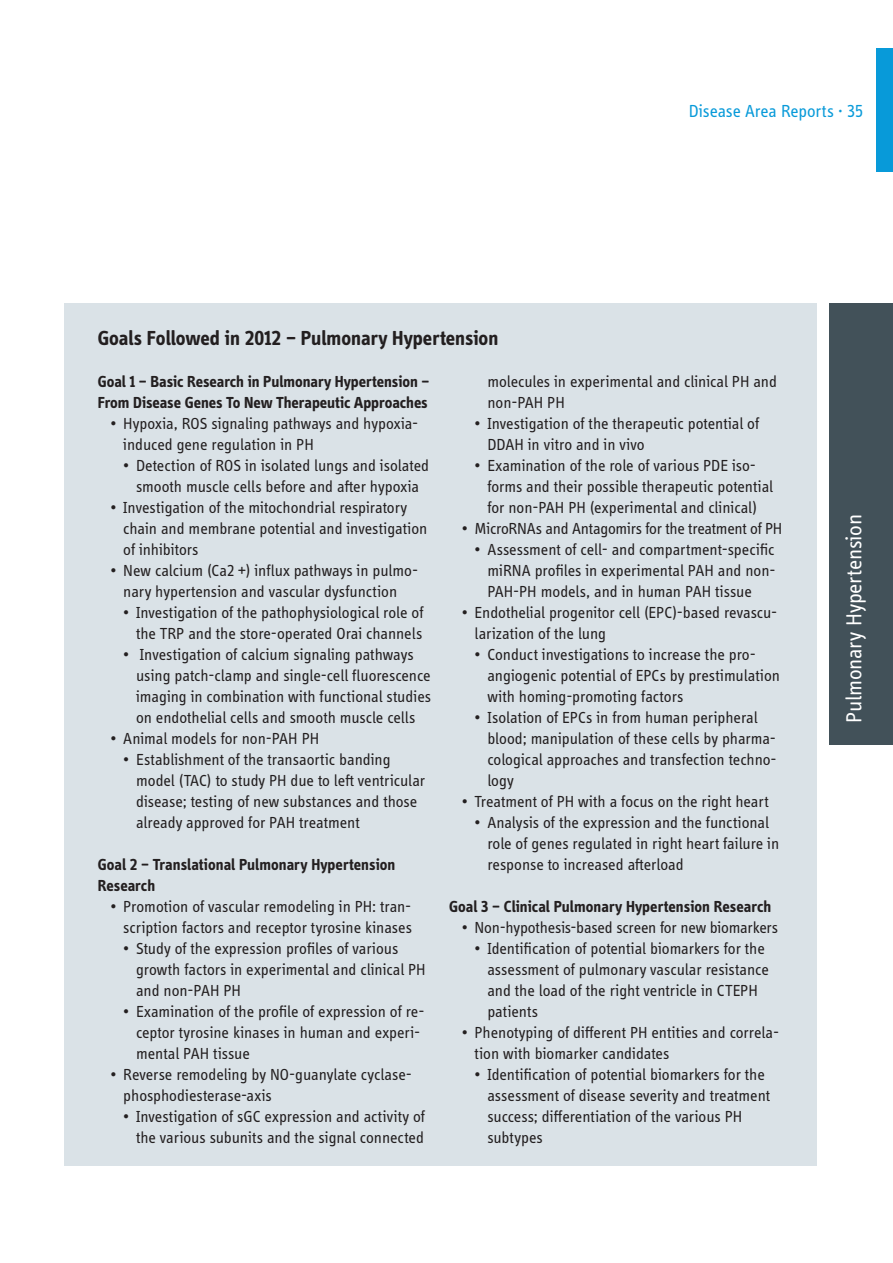
<style>
.page{position:relative;width:893px;height:1263px;background:#fff}
.page>*{position:absolute;margin:0;border:0;box-sizing:border-box;transform-origin:0 0}
.t1{font:22.5px "Info Display OT";letter-spacing:-.01em;color:#fff}
.t2{font:700 21px "Info Display OT";color:#231f20}
.t3{font:18px "Info Display OT";letter-spacing:-.005em;color:#089ad9}
.t4{font:16.5px/21px "Info Display OT";letter-spacing:-.005em;color:#231f20}
.t5{font:700 16.5px/21px "Info Display OT";color:#231f20}
</style>
<div class="page">
<div style="left:876px;top:48px;width:17px;height:123px;background:#089ad9"></div>
<div style="left:829px;top:303px;width:64px;height:441px;background:#425159"></div>
<div style="left:64px;top:303px;width:752px;height:862px;background:#dae2e7"></div>
<p class="t3" style="left:689px;top:100px;width:176px">Disease Area Reports · 35</p>
<p class="t2" style="left:98px;top:325px;width:402px">Goals Followed in 2012 – Pulmonary Hypertension</p>
<p class="t5" style="left:98px;top:371px;width:333px">Goal 1 – Basic Research in Pulmonary Hypertension –<br>From Disease Genes To New Therapeutic Approaches</p>
<p class="t4" style="left:123px;top:413px;width:297px;text-indent:-13px">• Hypoxia, ROS signaling pathways and hypoxia&shy;induced gene regulation in PH</p>
<p class="t4" style="left:123px;top:455px;width:307px;text-align:center">• Detection of ROS in isolated lungs and isolated smooth muscle cells before and after hypoxia</p>
<p class="t4" style="left:123px;top:497px;width:306px;text-indent:-13px">• Investigation of the mitochondrial respiratory chain and membrane potential and investigation of inhibitors</p>
<p class="t4" style="left:111px;top:560px;width:309px;text-align:center">• New calcium (Ca2 +) influx pathways in pulmo&shy;nary hypertension and vascular dysfunction</p>
<p class="t4" style="left:123px;top:602px;width:302px;text-align:right">• Investigation of the pathophysiological role of the TRP and the store-operated Orai channels</p>
<p class="t4" style="left:136px;top:644px;width:297px;text-indent:-13px">• Investigation of calcium signaling pathways using patch-clamp and single-cell fluorescence imaging in combination with functional studies on endothelial cells and smooth muscle cells</p>
<p class="t4" style="left:111px;top:728px;width:210px">• Animal models for non-PAH PH</p>
<p class="t4" style="left:136px;top:749px;width:291px;text-indent:-13px">• Establishment of the transaortic banding model (TAC) to study PH due to left ventricular disease; testing of new substances and those already approved for PAH treatment</p>
<p class="t5" style="left:98px;top:854px;width:299px">Goal 2 – Translational Pulmonary Hypertension<br>Research</p>
<p class="t4" style="left:111px;top:896px;width:303px;text-align:right">• Promotion of vascular remodeling in PH: tran&shy;scription factors and receptor tyrosine kinases</p>
<p class="t4" style="left:136px;top:938px;width:291px;text-indent:-13px">• Study of the expression profiles of various growth factors in experimental and clinical PH and non-PAH PH</p>
<p class="t4" style="left:136px;top:1001px;width:290px;text-indent:-13px">• Examination of the profile of expression of re&shy;ceptor tyrosine kinases in human and experi&shy;mental PAH tissue</p>
<p class="t4" style="left:123px;top:1064px;width:290px;text-indent:-13px">• Reverse remodeling by NO-guanylate cyclase&shy;phosphodiesterase-axis</p>
<p class="t4" style="left:123px;top:1106px;width:303px;text-align:right">• Investigation of sGC expression and activity of the various subunits and the signal connected</p>
<p class="t4" style="left:487px;top:371px;width:291px">molecules in experimental and clinical PH and non-PAH PH</p>
<p class="t4" style="left:487px;top:413px;width:273px;text-indent:-13px">• Investigation of the therapeutic potential of<br>DDAH in vitro and in vivo</p>
<p class="t4" style="left:487px;top:455px;width:287px;text-indent:-13px">• Examination of the role of various PDE iso&shy;forms and their possible therapeutic potential for non-PAH PH (experimental and clinical)</p>
<p class="t4" style="left:462px;top:518px;width:322px">• MicroRNAs and Antagomirs for the treatment of PH</p>
<p class="t4" style="left:487px;top:539px;width:290px;text-align:justify;text-indent:-13px">• Assessment of cell- and compartment-specific miRNA profiles in experimental PAH and non-PAH-PH models, and in human PAH tissue</p>
<p class="t4" style="left:475px;top:602px;width:304px;text-indent:-13px">• Endothelial progenitor cell (EPC)-based revascu&shy;larization of the lung</p>
<p class="t4" style="left:487px;top:644px;width:294px;text-indent:-13px">• Conduct investigations to increase the pro&shy;angiogenic potential of EPCs by prestimulation with homing-promoting factors</p>
<p class="t4" style="left:487px;top:707px;width:290px;text-indent:-13px">• Isolation of EPCs in from human peripheral blood; manipulation of these cells by pharma&shy;cological approaches and transfection techno&shy;logy</p>
<p class="t4" style="left:462px;top:791px;width:308px">• Treatment of PH with a focus on the right heart</p>
<p class="t4" style="left:487px;top:812px;width:293px;text-indent:-13px">• Analysis of the expression and the functional role of genes regulated in right heart failure in response to increased afterload</p>
<p class="t5" style="left:449px;top:896px;width:324px">Goal 3 – Clinical Pulmonary Hypertension Research</p>
<p class="t4" style="left:462px;top:917px;width:318px">• Non-hypothesis-based screen for new biomarkers</p>
<p class="t4" style="left:487px;top:938px;width:283px;text-indent:-13px">• Identification of potential biomarkers for the assessment of pulmonary vascular resistance and the load of the right ventricle in CTEPH patients</p>
<p class="t4" style="left:475px;top:1022px;width:306px;text-indent:-13px">• Phenotyping of different PH entities and correla&shy;tion with biomarker candidates</p>
<p class="t4" style="left:487px;top:1064px;width:284px;text-indent:-13px">• Identification of potential biomarkers for the assessment of disease severity and treatment success; differentiation of the various PH subtypes</p>
<h1 class="t1" style="left:841px;top:723px;width:211px;rotate:-90deg">Pulmonary Hypertension</h1>
</div>
